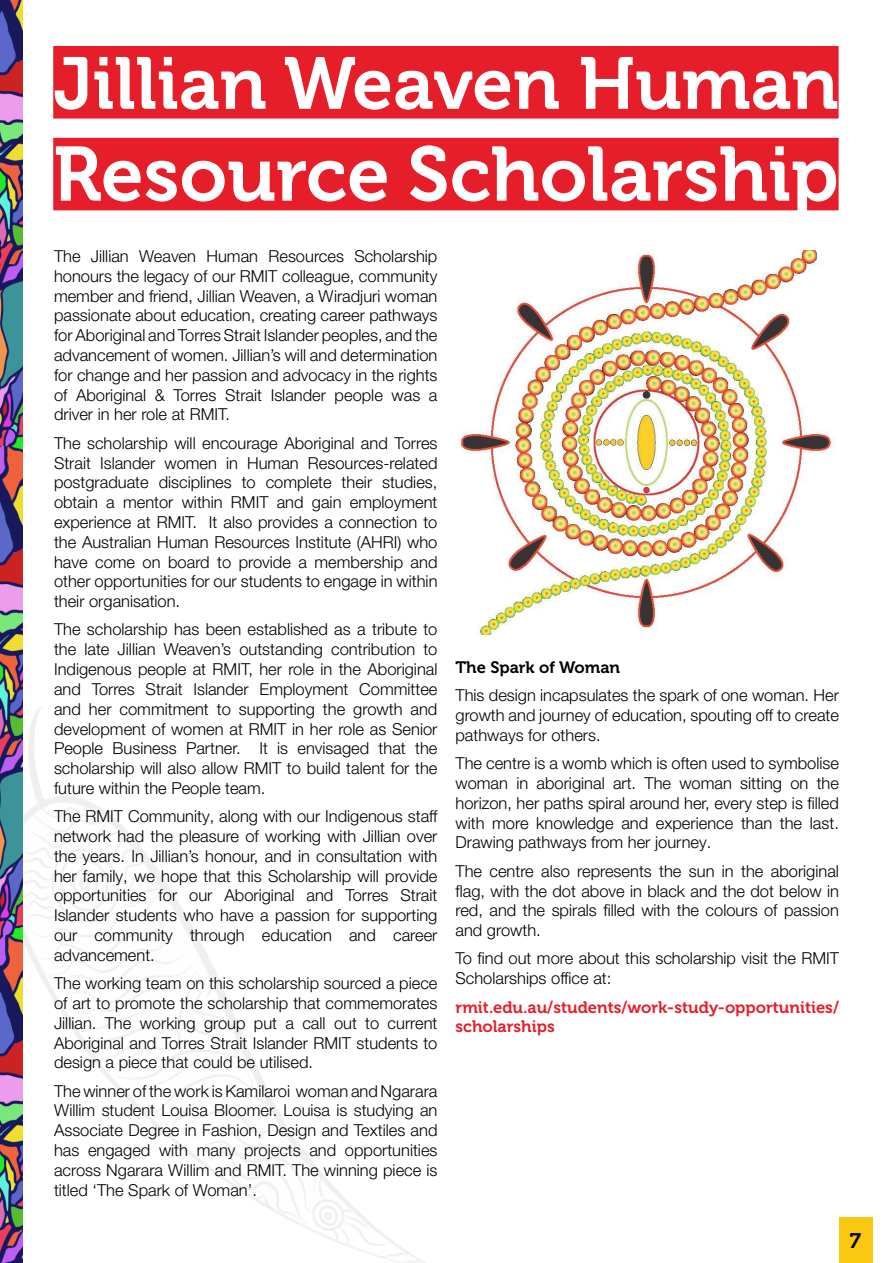
<style>
.page{position:relative;width:893px;height:1263px;background:#fff}
.page>*{position:absolute;margin:0;border:0;box-sizing:border-box;transform-origin:0 0}
.t1{font:76.5px "Museo 700";color:#fff}
.t2{font:73.05px "Museo 700";color:#fff}
.t3{font:21px "Museo 700";color:#000}
.t4{font:300 16.5px/19.8px "Helvetica Neue LT Pro";color:#000;text-align:justify}
.t5{font:16.5px/19.8px "Museo 700";color:#e61e2a}
.t6{font:16.5px "Museo 700";color:#000}
</style>
<div class="page">
<img style="left:455px;top:250px;width:381px;height:384px">
<img style="left:0;top:446px;width:23px;height:817px">
<img style="left:0;top:0;width:23px;height:446px">
<div style="left:839px;top:1218px;width:33px;height:45px;background:#fac90f"></div>
<div style="left:53px;top:46px;width:786px;height:73px;background:#e61e2a"></div>
<div style="left:53px;top:138px;width:786px;height:72px;background:#e61e2a"></div>
<h2 class="t2" style="left:53px;top:43px;width:787px">Jillian Weaven Human</h2>
<h1 class="t1" style="left:53px;top:132px;width:787px">Resource Scholarship</h1>
<p class="t4" style="left:54px;top:246px;width:385px">The Jillian Weaven Human Resources Scholarship honours the legacy of our RMIT colleague, community member and friend, Jillian Weaven, a Wiradjuri woman passionate about education, creating career pathways for Aboriginal and Torres Strait Islander peoples, and the advancement of women. Jillian’s will and determination for change and her passion and advocacy in the rights of Aboriginal &amp; Torres Strait Islander people was a driver in her role at RMIT.</p>
<p class="t4" style="left:54px;top:433px;width:385px">The scholarship will encourage Aboriginal and Torres Strait Islander women in Human Resources-related postgraduate disciplines to complete their studies, obtain a mentor within RMIT and gain employment experience at RMIT. It also provides a connection to the Australian Human Resources Institute (AHRI) who have come on board to provide a membership and other opportunities for our students to engage in within their organisation.</p>
<p class="t4" style="left:54px;top:619px;width:385px">The scholarship has been established as a tribute to the late Jillian Weaven’s outstanding contribution to Indigenous people at RMIT, her role in the Aboriginal and Torres Strait Islander Employment Committee and her commitment to supporting the growth and development of women at RMIT in her role as Senior People Business Partner. It is envisaged that the scholarship will also allow RMIT to build talent for the future within the People team.</p>
<p class="t4" style="left:54px;top:806px;width:385px">The RMIT Community, along with our Indigenous staff network had the pleasure of working with Jillian over the years. In Jillian’s honour, and in consultation with her family, we hope that this Scholarship will provide opportunities for our Aboriginal and Torres Strait Islander students who have a passion for supporting our community through education and career advancement.</p>
<p class="t4" style="left:54px;top:973px;width:385px">The working team on this scholarship sourced a piece of art to promote the scholarship that commemorates Jillian. The working group put a call out to current Aboriginal and Torres Strait Islander RMIT students to design a piece that could be utilised.</p>
<p class="t4" style="left:54px;top:1080px;width:385px">The winner of the work is Kamilaroi woman and Ngarara Willim student Louisa Bloomer. Louisa is studying an Associate Degree in Fashion, Design and Textiles and has engaged with many projects and opportunities across Ngarara Willim and RMIT. The winning piece is titled ‘The Spark of Woman’.</p>
<p class="t6" style="left:455px;top:658px;width:166px">The Spark of Woman</p>
<p class="t4" style="left:455px;top:685px;width:385px">This design incapsulates the spark of one woman. Her growth and journey of education, spouting off to create pathways for others.</p>
<p class="t4" style="left:455px;top:753px;width:385px">The centre is a womb which is often used to symbolise woman in aboriginal art. The woman sitting on the horizon, her paths spiral around her, every step is filled with more knowledge and experience than the last.<br>Drawing pathways from her journey.</p>
<p class="t4" style="left:455px;top:861px;width:385px">The centre also represents the sun in the aboriginal flag, with the dot above in black and the dot below in red, and the spirals filled with the colours of passion and growth.</p>
<p class="t4" style="left:455px;top:948px;width:385px">To find out more about this scholarship visit the RMIT<br>Scholarships office at:</p>
<p class="t5" style="left:455px;top:997px;width:385px">rmit.edu.au/students/work-study-opportunities/ scholarships</p>
<p class="t3" style="left:850px;top:1229px;width:13px">7</p>
</div>
